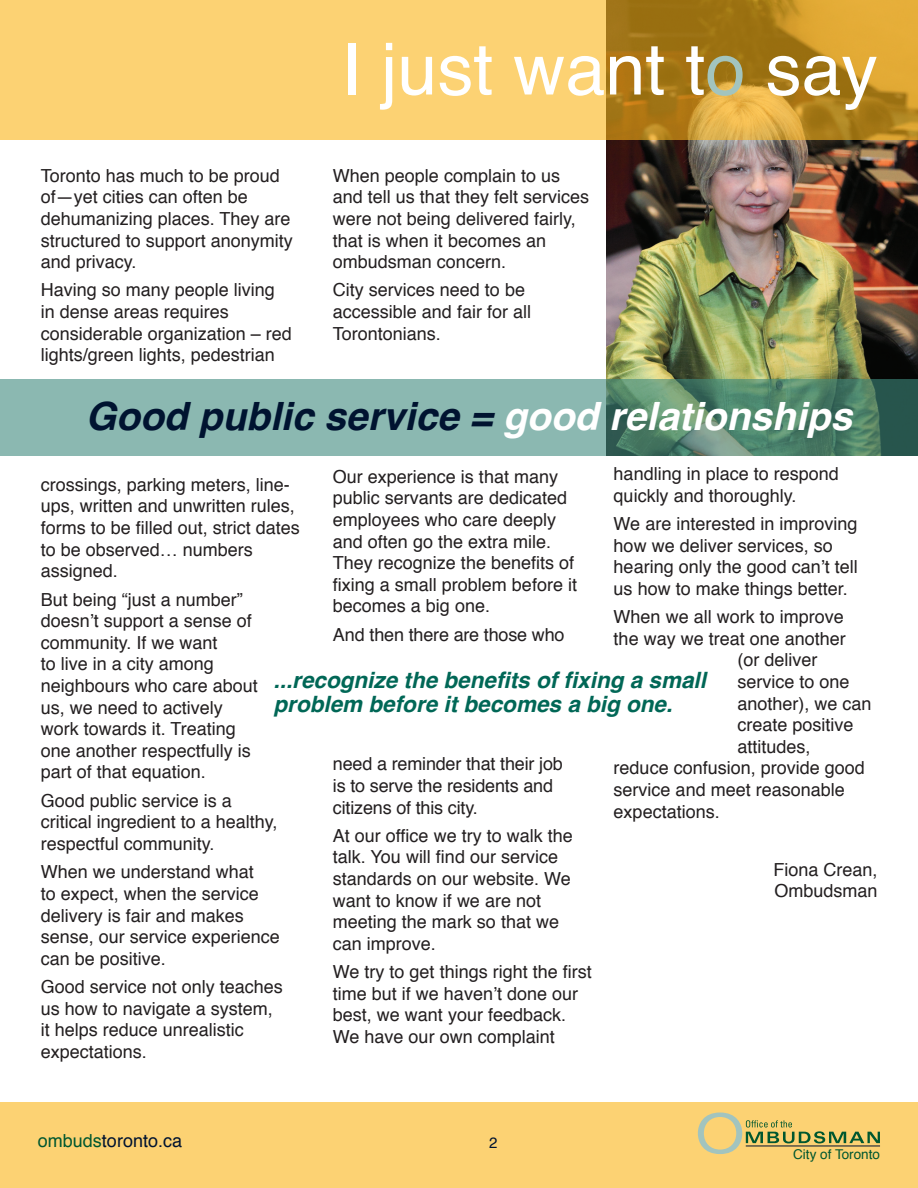
<style>
.page{position:relative;width:918px;height:1188px;background:#fff}
.page>*{position:absolute;margin:0;border:0;box-sizing:border-box;transform-origin:0 0}
.t1{font:72px "Helvetica";color:#fff}
.t2{font:italic 700 39px "Helvetica";color:#001330}
.t3{font:italic 700 22.5px/24px "Helvetica";color:#006756}
.t4{font:18px/21.6px "Helvetica";color:#231f20}
.t5{font:18px "Helvetica";color:#001330}
.t6{font:15px "Helvetica";color:#001330}
.t7{font:13.5px "Helvetica";color:#00572f}
.s1{color:#a2c4be}
.s2{color:#fff}
.s3{color:#00572f}
</style>
<div class="page">
<div style="left:0;top:1102px;width:918px;height:86px;background:#fcd273"></div>
<svg style="left:698px;top:1113px;width:182px;height:41px"></svg>
<img style="left:606px;top:140px;width:312px;height:239px">
<svg style="left:0;top:0;width:918px;height:140px;fill:#fcd273"></svg>
<svg style="left:0;top:379px;width:918px;height:76px;fill:#8bb8b1"></svg>
<p class="t4" style="left:41px;top:165px;width:254px">Toronto has much to be proud of—yet cities can often be dehumanizing places. They are structured to support anonymity and privacy.</p>
<p class="t4" style="left:41px;top:280px;width:253px">Having so many people living in dense areas requires considerable organization – red lights/green lights, pedestrian</p>
<h1 class="t1" style="left:341px;top:14px;width:538px">I just want t<span class="s1">o</span> say</h1>
<p class="t4" style="left:333px;top:165px;width:258px">When people complain to us and tell us that they felt services were not being delivered fairly, that is when it becomes an ombudsman concern.</p>
<p class="t4" style="left:333px;top:280px;width:200px">City services need to be accessible and fair for all<br>Torontonians.</p>
<h2 class="t2" style="left:86px;top:384px;width:768px">Good public service = <span class="s2">good relationships</span></h2>
<p class="t4" style="left:614px;top:463px;width:227px">handling in place to respond quickly and thoroughly.</p>
<p class="t4" style="left:614px;top:513px;width:246px">We are interested in improving how we deliver services, so hearing only the good can’t tell us how to make things better.</p>
<p class="t4" style="left:614px;top:607px;width:232px">When we all work to improve</p>
<p class="t4" style="left:614px;top:628px;width:234px">the way we treat one another</p>
<p class="t4" style="left:738px;top:650px;width:82px">(or deliver</p>
<p class="t4" style="left:738px;top:671px;width:114px">service to one</p>
<p class="t4" style="left:738px;top:693px;width:136px">another), we can</p>
<p class="t4" style="left:738px;top:715px;width:118px">create positive</p>
<p class="t4" style="left:738px;top:736px;width:75px">attitudes,</p>
<p class="t4" style="left:614px;top:758px;width:253px">reduce confusion, provide good</p>
<p class="t4" style="left:614px;top:779px;width:233px">service and meet reasonable</p>
<p class="t4" style="left:614px;top:801px;width:108px">expectations.</p>
<p class="t4" style="left:333px;top:466px;width:246px">Our experience is that many public servants are dedicated employees who care deeply and often go the extra mile.<br>They recognize the benefits of fixing a small problem before it becomes a big one.</p>
<p class="t4" style="left:333px;top:624px;width:233px">And then there are those who</p>
<p class="t4" style="left:41px;top:474px;width:261px">crossings, parking meters, line&shy;ups, written and unwritten rules, forms to be filled out, strict dates to be observed… numbers assigned.</p>
<p class="t4" style="left:41px;top:589px;width:219px">But being “just a number” doesn’t support a sense of community. If we want<br>to live in a city among neighbours who care about us, we need to actively work towards it. Treating one another respectfully is part of that equation.</p>
<p class="t4" style="left:41px;top:790px;width:238px">Good public service is a critical ingredient to a healthy, respectful community.</p>
<p class="t4" style="left:41px;top:862px;width:241px">When we understand what<br>to expect, when the service delivery is fair and makes sense, our service experience can be positive.</p>
<p class="t4" style="left:41px;top:977px;width:244px">Good service not only teaches us how to navigate a system, it helps reduce unrealistic expectations.</p>
<p class="t3" style="left:274px;top:669px;width:434px">...recognize the benefits of fixing a small problem before it becomes a big one.</p>
<p class="t4" style="left:333px;top:754px;width:231px">need a reminder that their job is to serve the residents and citizens of this city.</p>
<p class="t4" style="left:333px;top:825px;width:241px">At our office we try to walk the talk. You will find our service standards on our website. We want to know if we are not meeting the mark so that we can improve.</p>
<p class="t4" style="left:333px;top:962px;width:260px">We try to get things right the first time but if we haven’t done our best, we want your feedback.<br>We have our own complaint</p>
<p class="t4" style="left:773px;top:859px;width:106px">Fiona Crean,<br>Ombudsman</p>
<p class="t5" style="left:38px;top:1127px;width:146px"><span class="s3">ombuds</span>toronto.ca</p>
<p class="t6" style="left:489px;top:1131px;width:10px">2</p>
<p class="t7" style="left:793px;top:1144px;width:88px">City of Toronto</p>
</div>
